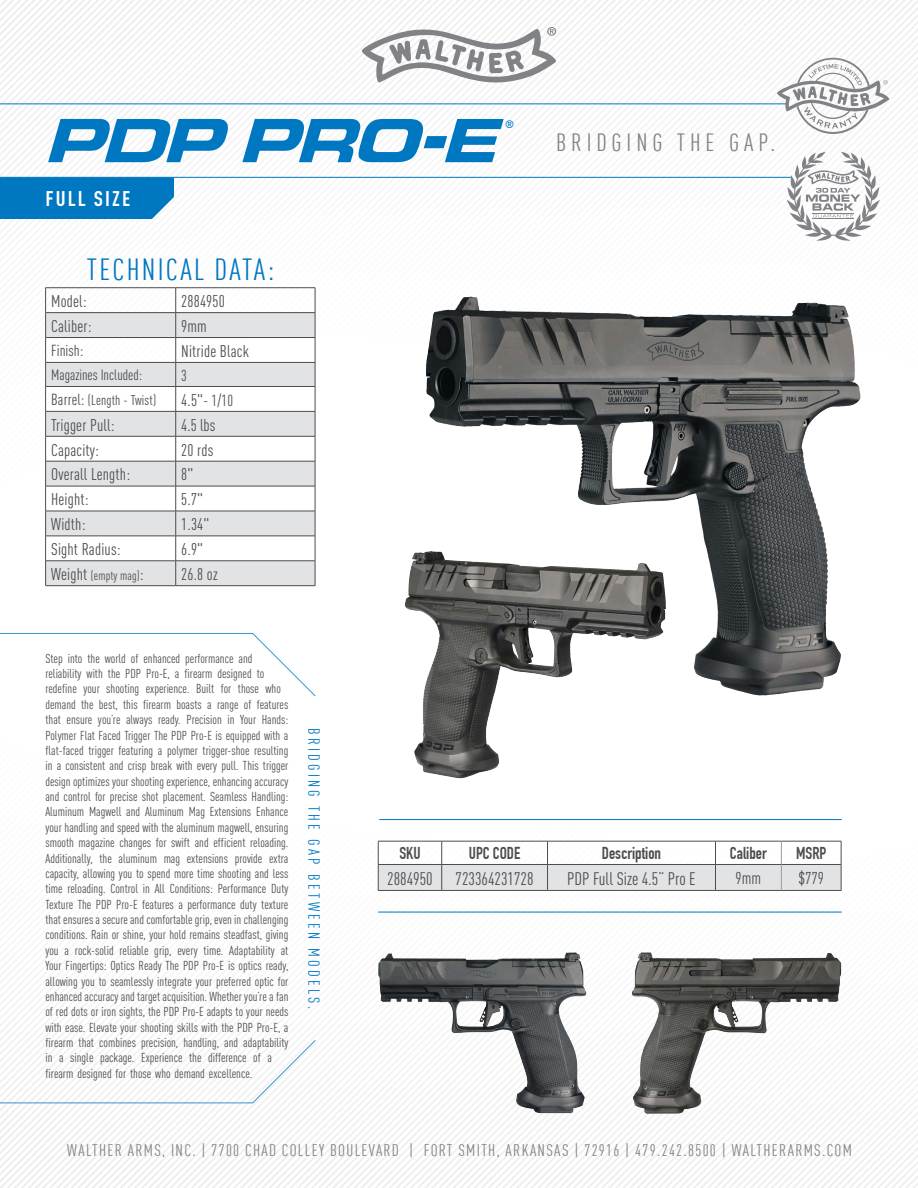
<style>
.page{position:relative;width:918px;height:1188px;background:#fff}
.page>*{position:absolute;margin:0;border:0;box-sizing:border-box;transform-origin:0 0}
.t1{font:italic 700 53.4px "Euro Technic Ext";color:#0077c1}
.t2{font:condensed 30px "DIN Offc Pro";letter-spacing:.075em;color:#0077c1}
.t3{font:condensed 24.45px "DIN Offc Pro";letter-spacing:.2em;color:#808285}
.t4{font:700 21px "DIN Cond";letter-spacing:.1em;color:#fff}
.t5{font:18px "DIN Cond";color:#4d4d4f}
.t6{font:16.95px "DIN Cond";letter-spacing:.01em;color:#4d4d4f}
.t7{font:16.8px "DIN Cond";letter-spacing:.01em;color:#4d4d4f}
.t8{font:700 16.8px "DIN Condensed";color:#4d4d4f}
.t9{font:condensed 16.5px "DIN Offc Pro";letter-spacing:.08em;color:#808285}
.t10{font:15.9px "DIN Cond";color:#4d4d4f}
.t11{font:condensed 15.75px "DIN Offc Pro";letter-spacing:.2em;color:#0077c1}
.t12{font:15.75px "DIN Cond";color:#4d4d4f}
.t13{font:14.85px "DIN Cond";color:#4d4d4f}
.t14{font:13.95px "DIN Cond";letter-spacing:.01em;color:#4d4d4f}
.t15{font:12.75px/15.3px "DIN Cond";color:#4d4d4f}
.t16{font:12.6px "DIN Cond";letter-spacing:.01em;color:#4d4d4f}
.t17{font:10.5px "Eurostile LT Std Ex 2";color:#0077c1}
.s1{font-size:15.9px}
.s2{font-size:16.8px}
</style>
<div class="page">
<img style="left:0;top:0;width:918px;height:1188px">
<hr style="left:0;top:177px;width:792px;height:1px;background:#0077c1">
<hr style="left:0;top:103px;width:787px;height:1px;background:#0077c1">
<svg style="left:362px;top:27px;width:195px;height:58px"></svg>
<svg style="left:777px;top:58px;width:112px;height:76px"></svg>
<svg style="left:787px;top:152px;width:93px;height:89px"></svg>
<svg style="left:0;top:162px;width:174px;height:57px"></svg>
<hr style="left:378px;top:890px;width:64px;height:1px;background:#4d4d4f">
<hr style="left:442px;top:890px;width:106px;height:1px;background:#4d4d4f">
<hr style="left:548px;top:890px;width:168px;height:1px;background:#4d4d4f">
<hr style="left:716px;top:890px;width:65px;height:1px;background:#4d4d4f">
<hr style="left:781px;top:890px;width:60px;height:1px;background:#4d4d4f">
<svg style="left:378px;top:841px;width:464px;height:49px"></svg>
<hr style="left:378px;top:912px;width:464px;height:1px;background:#0077c1">
<hr style="left:379px;top:819px;width:463px;height:1px;background:#0077c1">
<svg style="left:46px;top:313px;width:269px;height:272px;fill:#e2e3e4"></svg>
<hr style="left:45px;top:287px;width:131px;height:1px;background:#4d4d4f">
<hr style="left:176px;top:287px;width:139px;height:1px;background:#4d4d4f">
<hr style="left:45px;top:312px;width:131px;height:1px;background:#4d4d4f">
<hr style="left:176px;top:312px;width:139px;height:1px;background:#4d4d4f">
<hr style="left:45px;top:337px;width:131px;height:1px;background:#4d4d4f">
<hr style="left:176px;top:337px;width:139px;height:1px;background:#4d4d4f">
<hr style="left:45px;top:362px;width:131px;height:1px;background:#4d4d4f">
<hr style="left:176px;top:362px;width:139px;height:1px;background:#4d4d4f">
<hr style="left:45px;top:386px;width:131px;height:1px;background:#4d4d4f">
<hr style="left:176px;top:386px;width:139px;height:1px;background:#4d4d4f">
<hr style="left:45px;top:411px;width:131px;height:1px;background:#4d4d4f">
<hr style="left:176px;top:411px;width:139px;height:1px;background:#4d4d4f">
<hr style="left:45px;top:436px;width:131px;height:1px;background:#4d4d4f">
<hr style="left:176px;top:436px;width:139px;height:1px;background:#4d4d4f">
<hr style="left:45px;top:461px;width:131px;height:1px;background:#4d4d4f">
<hr style="left:176px;top:461px;width:139px;height:1px;background:#4d4d4f">
<hr style="left:45px;top:486px;width:131px;height:1px;background:#4d4d4f">
<hr style="left:176px;top:486px;width:139px;height:1px;background:#4d4d4f">
<hr style="left:45px;top:511px;width:131px;height:1px;background:#4d4d4f">
<hr style="left:176px;top:511px;width:139px;height:1px;background:#4d4d4f">
<hr style="left:45px;top:536px;width:131px;height:1px;background:#4d4d4f">
<hr style="left:176px;top:536px;width:139px;height:1px;background:#4d4d4f">
<hr style="left:45px;top:561px;width:131px;height:1px;background:#4d4d4f">
<svg style="left:45px;top:288px;width:1px;height:297px"></svg>
<hr style="left:176px;top:561px;width:139px;height:1px;background:#4d4d4f">
<svg style="left:175px;top:288px;width:1px;height:297px"></svg>
<svg style="left:315px;top:288px;width:1px;height:297px"></svg>
<hr style="left:45px;top:585px;width:131px;height:1px;background:#4d4d4f">
<hr style="left:176px;top:585px;width:139px;height:1px;background:#4d4d4f">
<hr style="left:0;top:633px;width:253px;height:1px;background:#0077c1">
<svg style="left:252px;top:632px;width:64px;height:65px"></svg>
<hr style="left:0;top:1103px;width:253px;height:1px;background:#0077c1">
<svg style="left:252px;top:1039px;width:64px;height:65px"></svg>
<img style="left:426px;top:297px;width:44px;height:115px">
<img style="left:405px;top:551px;width:25px;height:60px">
<img style="left:392px;top:952px;width:182px;height:8px">
<img style="left:632px;top:952px;width:26px;height:55px">
<h1 class="t1" style="left:45px;top:102px;width:472px">PDP PRO-E</h1>
<p class="t17" style="left:505px;top:117px;width:10px">®</p>
<h3 class="t4" style="left:45px;top:186px;width:86px">FULL SIZE</h3>
<h2 class="t2" style="left:87px;top:247px;width:189px">TECHNICAL DATA:</h2>
<h3 class="t7" style="left:51px;top:291px;width:37px">Model:</h3>
<h3 class="t7" style="left:181px;top:291px;width:45px">2884950</h3>
<h3 class="t7" style="left:51px;top:316px;width:42px">Caliber:</h3>
<h3 class="t7" style="left:181px;top:316px;width:27px">9mm</h3>
<p class="t12" style="left:51px;top:341px;width:34px">Finish:</p>
<h3 class="t7" style="left:181px;top:341px;width:69px">Nitride Black</h3>
<p class="t13" style="left:51px;top:366px;width:93px">Magazines Included:</p>
<p class="t12" style="left:181px;top:366px;width:7px">3</p>
<p class="t14" style="left:51px;top:392px;width:106px"><span class="s1">Barrel:</span> (Length - Twist)</p>
<p class="t10" style="left:181px;top:391px;width:53px"><span class="s2">4.5"</span>- 1/10</p>
<h3 class="t7" style="left:51px;top:415px;width:65px">Trigger Pull:</h3>
<h3 class="t7" style="left:181px;top:415px;width:36px">4.5 lbs</h3>
<h3 class="t7" style="left:51px;top:440px;width:49px">Capacity:</h3>
<h3 class="t7" style="left:181px;top:440px;width:34px">20 rds</h3>
<h3 class="t7" style="left:51px;top:465px;width:80px">Overall Length:</h3>
<h3 class="t7" style="left:181px;top:465px;width:14px">8"</h3>
<h3 class="t7" style="left:51px;top:490px;width:39px">Height:</h3>
<h3 class="t7" style="left:181px;top:490px;width:23px">5.7"</h3>
<h3 class="t7" style="left:51px;top:515px;width:36px">Width:</h3>
<h3 class="t7" style="left:181px;top:515px;width:30px">1.34"</h3>
<h3 class="t7" style="left:51px;top:540px;width:71px">Sight Radius:</h3>
<h3 class="t7" style="left:181px;top:540px;width:23px">6.9"</h3>
<p class="t16" style="left:51px;top:568px;width:94px"><span class="s2">Weight</span> (empty mag)<span class="s2">:</span></p>
<h3 class="t7" style="left:181px;top:564px;width:38px">26.8 oz</h3>
<h3 class="t3" style="left:556px;top:125px;width:221px">BRIDGING THE GAP.</h3>
<p class="t15" style="left:45px;top:650px;width:245px">Step into the world of enhanced performance and reliability with the PDP Pro-E, a firearm designed to redefine your shooting experience. Built for those who demand the best, this firearm boasts a range of features that ensure you’re always ready. Precision in Your Hands:<br>Polymer Flat Faced Trigger The PDP Pro-E is equipped with a flat-faced trigger featuring a polymer trigger-shoe resulting in a consistent and crisp break with every pull. This trigger design optimizes your shooting experience, enhancing accuracy and control for precise shot placement. Seamless Handling:<br>Aluminum Magwell and Aluminum Mag Extensions Enhance your handling and speed with the aluminum magwell, ensuring smooth magazine changes for swift and efficient reloading.<br>Additionally, the aluminum mag extensions provide extra capacity, allowing you to spend more time shooting and less time reloading. Control in All Conditions: Performance Duty Texture The PDP Pro-E features a performance duty texture that ensures a secure and comfortable grip, even in challenging conditions. Rain or shine, your hold remains steadfast, giving you a rock-solid reliable grip, every time. Adaptability at Your Fingertips: Optics Ready The PDP Pro-E is optics ready, allowing you to seamlessly integrate your preferred optic for enhanced accuracy and target acquisition. Whether you’re a fan of red dots or iron sights, the PDP Pro-E adapts to your needs with ease. Elevate your shooting skills with the PDP Pro-E, a firearm that combines precision, handling, and adaptability in a single package. Experience the difference of a firearm designed for those who demand excellence.</p>
<p class="t11" style="left:325px;top:728px;width:283px;rotate:90deg">BRIDGING THE GAP BETWEEN MODELS.</p>
<h3 class="t8" style="left:399px;top:843px;width:23px">SKU</h3>
<h3 class="t8" style="left:469px;top:843px;width:53px">UPC CODE</h3>
<h3 class="t8" style="left:602px;top:843px;width:61px">Description</h3>
<h3 class="t8" style="left:730px;top:843px;width:38px">Caliber</h3>
<h3 class="t8" style="left:796px;top:843px;width:32px">MSRP</h3>
<h3 class="t5" style="left:387px;top:868px;width:47px">2884950</h3>
<h3 class="t5" style="left:456px;top:868px;width:79px">723364231728</h3>
<h3 class="t5" style="left:567px;top:868px;width:130px">PDP Full Size 4.5” Pro E</h3>
<h3 class="t6" style="left:736px;top:868px;width:27px">9mm</h3>
<h3 class="t6" style="left:798px;top:868px;width:27px">$779</h3>
<p class="t9" style="left:67px;top:1139px;width:786px">WALTHER ARMS, INC. | 7700 CHAD COLLEY BOULEVARD | FORT SMITH, ARKANSAS | 72916 | 479.242.8500 | WALTHERARMS.COM</p>
</div>
